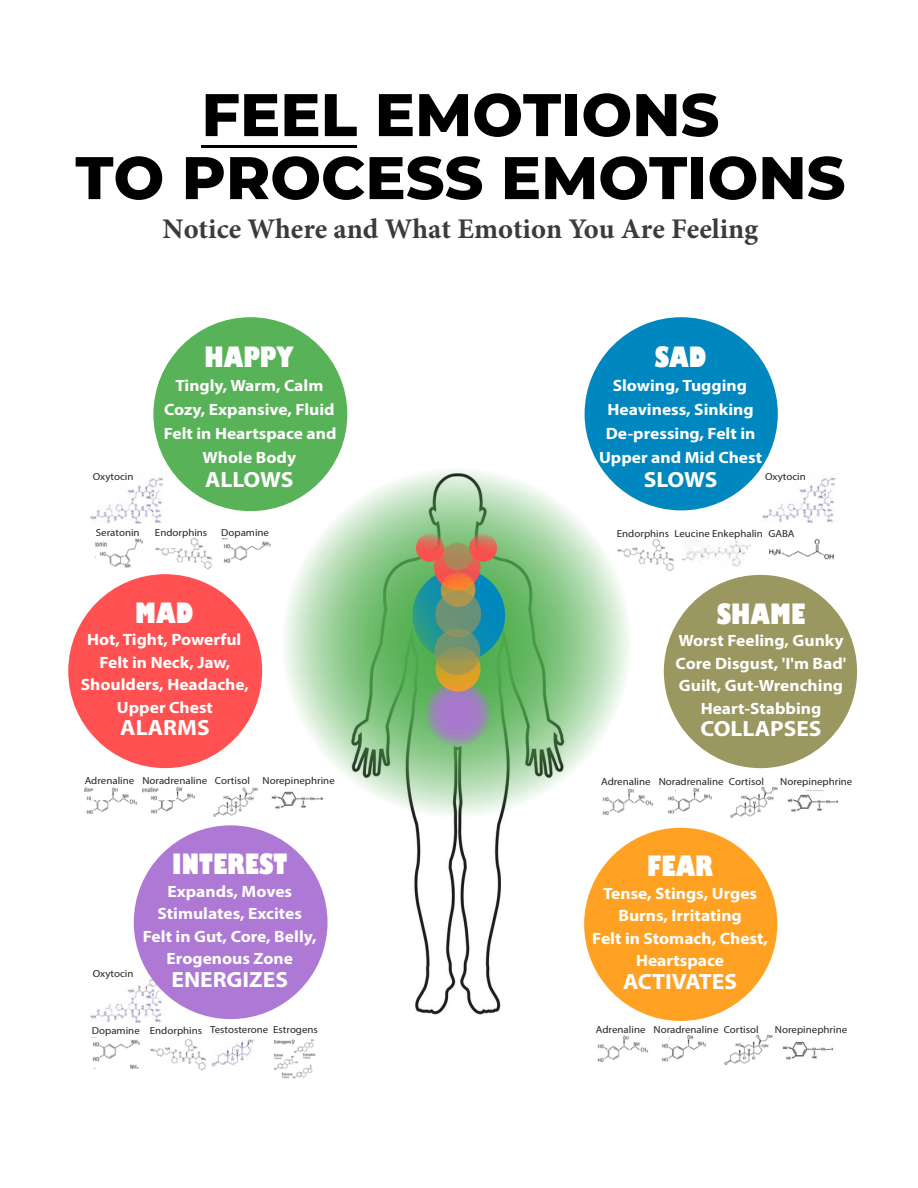
<style>
.page{position:relative;width:918px;height:1188px;background:#fff}
.page>*{position:absolute;margin:0;border:0;box-sizing:border-box;transform-origin:0 0}
.t1{font:800 60px/63px "Montserrat";color:#000;text-align:center}
.t2{font:700 28.5px "Minion Pro";color:#3c3b3b}
.t3{font:800 condensed 27.3px "Gill Sans";color:#fff;scale:1.06 1}
.t4{font:700 22.05px "Myriad Pro";color:#fff;scale:1.06 1}
.t5{font:700 16.35px/22.5px "Myriad Pro";color:#fff;text-align:center;scale:1.06 1}
.t6{font:10.2px "Myriad Pro";color:#262626;scale:1.06 1}
</style>
<div class="page">
<img style="left:92px;top:1039px;width:48px;height:29px">
<img style="left:211px;top:1036px;width:44px;height:31px">
<img style="left:273px;top:1039px;width:43px;height:40px">
<img style="left:150px;top:1039px;width:56px;height:32px">
<img style="left:90px;top:970px;width:76px;height:52px">
<img style="left:90px;top:476px;width:74px;height:47px">
<img style="left:414px;top:871px;width:178px;height:144px">
<svg style="left:223px;top:409px;width:466px;height:466px"></svg>
<svg style="left:425px;top:680px;width:66px;height:66px;background:#968ab0"></svg>
<svg style="left:412px;top:569px;width:93px;height:92px;background:#128fa6"></svg>
<svg style="left:435px;top:646px;width:46px;height:46px"></svg>
<svg style="left:434px;top:544px;width:47px;height:46px"></svg>
<svg style="left:416px;top:534px;width:28px;height:28px"></svg>
<svg style="left:469px;top:534px;width:28px;height:28px"></svg>
<svg style="left:441px;top:572px;width:34px;height:35px"></svg>
<div style="left:134px;top:825px;width:194px;height:194px;background:#ad75d4;border-radius:50%"></div>
<div style="left:585px;top:317px;width:193px;height:193px;background:#0087bf;border-radius:50%"></div>
<div style="left:68px;top:574px;width:194px;height:194px;background:#ff4d4d;border-radius:50%"></div>
<div style="left:584px;top:828px;width:193px;height:193px;background:#ffa224;border-radius:50%"></div>
<div style="left:153px;top:317px;width:194px;height:194px;background:#58b257;border-radius:50%"></div>
<div style="left:664px;top:575px;width:193px;height:193px;background:#9a9761;border-radius:50%"></div>
<img style="left:85px;top:787px;width:52px;height:28px">
<img style="left:213px;top:787px;width:45px;height:30px">
<img style="left:142px;top:787px;width:53px;height:27px">
<img style="left:597px;top:1035px;width:51px;height:28px">
<img style="left:724px;top:1034px;width:49px;height:31px">
<img style="left:662px;top:1035px;width:44px;height:27px">
<img style="left:762px;top:473px;width:77px;height:49px">
<img style="left:682px;top:540px;width:69px;height:26px">
<img style="left:155px;top:538px;width:57px;height:32px">
<img style="left:96px;top:538px;width:48px;height:30px">
<div style="left:162px;top:540px;width:17px;height:8px;background:#fff"></div>
<div style="left:157px;top:792px;width:19px;height:8px;background:#fff"></div>
<div style="left:91px;top:792px;width:19px;height:8px;background:#fff"></div>
<img style="left:782px;top:1042px;width:51px;height:18px">
<div style="left:650px;top:1034px;width:19px;height:8px;background:#fff"></div>
<div style="left:587px;top:1033px;width:18px;height:8px;background:#fff"></div>
<img style="left:617px;top:537px;width:57px;height:35px">
<img style="left:601px;top:784px;width:52px;height:33px">
<img style="left:730px;top:787px;width:48px;height:30px">
<img style="left:668px;top:788px;width:44px;height:26px">
<img style="left:787px;top:794px;width:51px;height:18px">
<div style="left:656px;top:786px;width:19px;height:8px;background:#fff"></div>
<img style="left:769px;top:539px;width:65px;height:20px">
<img style="left:271px;top:788px;width:51px;height:27px">
<img style="left:223px;top:539px;width:50px;height:27px">
<div style="left:596px;top:786px;width:19px;height:8px;background:#fff"></div>
<hr style="left:201px;top:145px;width:156px;height:3px;background:#000">
<svg style="left:435px;top:629px;width:45px;height:46px"></svg>
<svg style="left:435px;top:591px;width:46px;height:46px;background:#78926c"></svg>
<div style="left:444px;top:543px;width:27px;height:28px;background:linear-gradient(to bottom,#999860,#b97b56);border-radius:50%"></div>
<h1 class="t1" style="left:75px;top:80px;width:772px">FEEL EMOTIONS<br>TO PROCESS EMOTIONS</h1>
<h2 class="t2" style="left:163px;top:209px;width:597px">Notice Where and What Emotion You Are Feeling</h2>
<p class="t6" style="left:93px;top:470px;width:40px">Oxytocin</p>
<h3 class="t3" style="left:205px;top:340px;width:86px">HAPPY</h3>
<p class="t5" style="left:164px;top:373px;width:164px;line-height:24px">Tingly, Warm, Calm<br>Cozy, Expansive, Fluid<br>Felt in Heartspace and<br>Whole Body</p>
<h3 class="t4" style="left:205px;top:466px;width:85px">ALLOWS</h3>
<h3 class="t3" style="left:655px;top:340px;width:50px">SAD</h3>
<p class="t5" style="left:599px;top:373px;width:155px;line-height:24px">Slowing, Tugging<br>Heaviness, Sinking<br>De-pressing, Felt in<br>Upper and Mid Chest</p>
<h3 class="t4" style="left:644px;top:466px;width:71px">SLOWS</h3>
<p class="t6" style="left:765px;top:470px;width:40px">Oxytocin</p>
<p class="t6" style="left:96px;top:526px;width:43px">Seratonin</p>
<p class="t6" style="left:155px;top:526px;width:51px">Endorphins</p>
<p class="t6" style="left:674px;top:527px;width:85px">Leucine Enkephalin</p>
<p class="t6" style="left:221px;top:526px;width:47px">Dopamine</p>
<p class="t6" style="left:617px;top:527px;width:51px">Endorphins</p>
<p class="t6" style="left:768px;top:527px;width:26px">GABA</p>
<h3 class="t3" style="left:135px;top:596px;width:56px">MAD</h3>
<p class="t5" style="left:81px;top:628px;width:160px">Hot, Tight, Powerful<br>Felt in Neck, Jaw,<br>Shoulders, Headache,<br>Upper Chest</p>
<h3 class="t4" style="left:120px;top:714px;width:86px">ALARMS</h3>
<h3 class="t3" style="left:717px;top:597px;width:85px">SHAME</h3>
<p class="t5" style="left:676px;top:629px;width:163px">Worst Feeling, Gunky<br>Core Disgust, 'I'm Bad'<br>Guilt, Gut-Wrenching<br>Heart-Stabbing</p>
<h3 class="t4" style="left:700px;top:714px;width:116px">COLLAPSES</h3>
<p class="t6" style="left:85px;top:774px;width:157px">Adrenaline Noradrenaline Cortisol</p>
<p class="t6" style="left:263px;top:774px;width:70px">Norepinephrine</p>
<p class="t6" style="left:601px;top:775px;width:155px">Adrenaline Noradrenaline Cortisol</p>
<p class="t6" style="left:780px;top:775px;width:70px">Norepinephrine</p>
<p class="t6" style="left:93px;top:967px;width:40px">Oxytocin</p>
<h3 class="t3" style="left:172px;top:847px;width:110px">INTEREST</h3>
<p class="t5" style="left:143px;top:879px;width:165px">Expands, Moves<br>Stimulates, Excites<br>Felt in Gut, Core, Belly,<br>Erogenous Zone</p>
<h3 class="t4" style="left:171px;top:965px;width:111px">ENERGIZES</h3>
<h3 class="t3" style="left:647px;top:849px;width:63px">FEAR</h3>
<p class="t5" style="left:592px;top:882px;width:167px">Tense, Stings, Urges<br>Burns, Irritating<br>Felt in Stomach, Chest,<br>Heartspace</p>
<h3 class="t4" style="left:623px;top:967px;width:109px">ACTIVATES</h3>
<p class="t6" style="left:92px;top:1024px;width:215px">Dopamine Endorphins Testosterone Estrogens</p>
<p class="t6" style="left:596px;top:1023px;width:155px">Adrenaline Noradrenaline Cortisol</p>
<p class="t6" style="left:775px;top:1023px;width:70px">Norepinephrine</p>
</div>
